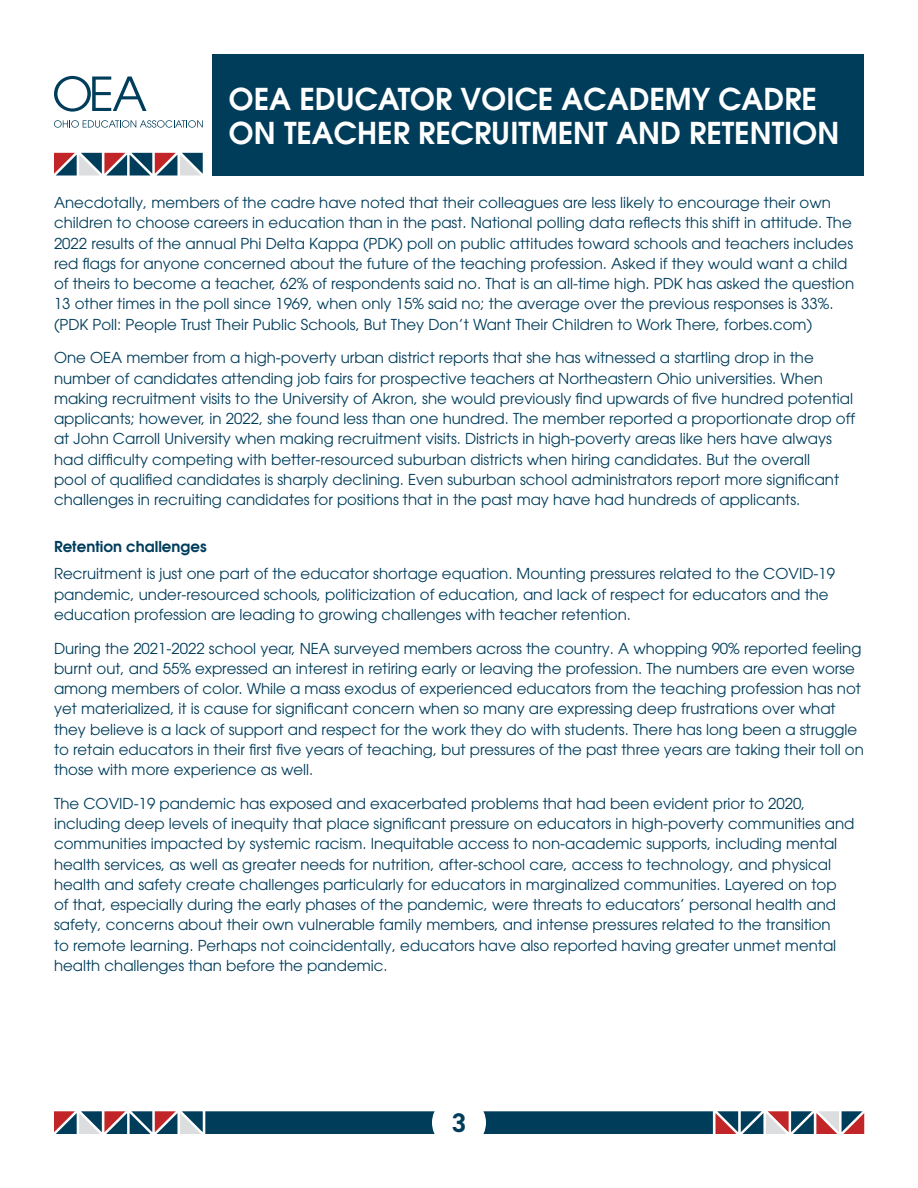
<style>
.page{position:relative;width:918px;height:1188px;background:#fff}
.page>*{position:absolute;margin:0;border:0;box-sizing:border-box;transform-origin:0 0}
.t1{font:600 30px/34.5px "Avant Garde";color:#fff}
.t2{font:700 27px "DIN2014";color:#003d5b}
.t3{font:15px/20.2px "Avant Garde";color:#003d5b}
._0_0625_in{font:600 15px "Avant Garde";color:#003d5b}
</style>
<div class="page">
<div style="left:213px;top:54px;width:651px;height:122px;background:#003d5b"></div>
<svg style="left:54px;top:1111px;width:810px;height:23px;background:#436277"></svg>
<svg style="left:54px;top:120px;width:149px;height:8px"></svg>
<svg style="left:54px;top:76px;width:93px;height:36px"></svg>
<svg style="left:54px;top:153px;width:149px;height:23px"></svg>
<h1 class="t1" style="left:229px;top:81px;width:612px">OEA EDUCATOR VOICE ACADEMY CADRE<br>ON TEACHER RECRUITMENT AND RETENTION</h1>
<p class="t3" style="left:54px;top:193px;width:802px">Anecdotally, members of the cadre have noted that their colleagues are less likely to encourage their own children to choose careers in education than in the past. National polling data reflects this shift in attitude. The 2022 results of the annual Phi Delta Kappa (PDK) poll on public attitudes toward schools and teachers includes red flags for anyone concerned about the future of the teaching profession. Asked if they would want a child of theirs to become a teacher, 62% of respondents said no. That is an all-time high. PDK has asked the question 13 other times in the poll since 1969, when only 15% said no; the average over the previous responses is 33%. (PDK Poll: People Trust Their Public Schools, But They Don’t Want Their Children to Work There, forbes.com)</p>
<p class="t3" style="left:54px;top:348px;width:803px">One OEA member from a high-poverty urban district reports that she has witnessed a startling drop in the number of candidates attending job fairs for prospective teachers at Northeastern Ohio universities. When making recruitment visits to the University of Akron, she would previously find upwards of five hundred potential applicants; however, in 2022, she found less than one hundred. The member reported a proportionate drop off at John Carroll University when making recruitment visits. Districts in high-poverty areas like hers have always had difficulty competing with better-resourced suburban districts when hiring candidates. But the overall<br>pool of qualified candidates is sharply declining. Even suburban school administrators report more significant challenges in recruiting candidates for positions that in the past may have had hundreds of applicants.</p>
<p class="_0_0625_in" style="left:54px;top:537px;width:154px">Retention challenges</p>
<p class="t3" style="left:54px;top:564px;width:783px">Recruitment is just one part of the educator shortage equation. Mounting pressures related to the COVID-19 pandemic, under-resourced schools, politicization of education, and lack of respect for educators and the education profession are leading to growing challenges with teacher retention.</p>
<p class="t3" style="left:54px;top:638px;width:811px">During the 2021-2022 school year, NEA surveyed members across the country. A whopping 90% reported feeling burnt out, and 55% expressed an interest in retiring early or leaving the profession. The numbers are even worse among members of color. While a mass exodus of experienced educators from the teaching profession has not yet materialized, it is cause for significant concern when so many are expressing deep frustrations over what they believe is a lack of support and respect for the work they do with students. There has long been a struggle to retain educators in their first five years of teaching, but pressures of the past three years are taking their toll on those with more experience as well.</p>
<p class="t3" style="left:54px;top:793px;width:802px">The COVID-19 pandemic has exposed and exacerbated problems that had been evident prior to 2020, including deep levels of inequity that place significant pressure on educators in high-poverty communities and communities impacted by systemic racism. Inequitable access to non-academic supports, including mental health services, as well as greater needs for nutrition, after-school care, access to technology, and physical health and safety create challenges particularly for educators in marginalized communities. Layered on top of that, especially during the early phases of the pandemic, were threats to educators’ personal health and safety, concerns about their own vulnerable family members, and intense pressures related to the transition<br>to remote learning. Perhaps not coincidentally, educators have also reported having greater unmet mental health challenges than before the pandemic.</p>
<h2 class="t2" style="left:452px;top:1105px;width:16px">3</h2>
</div>
